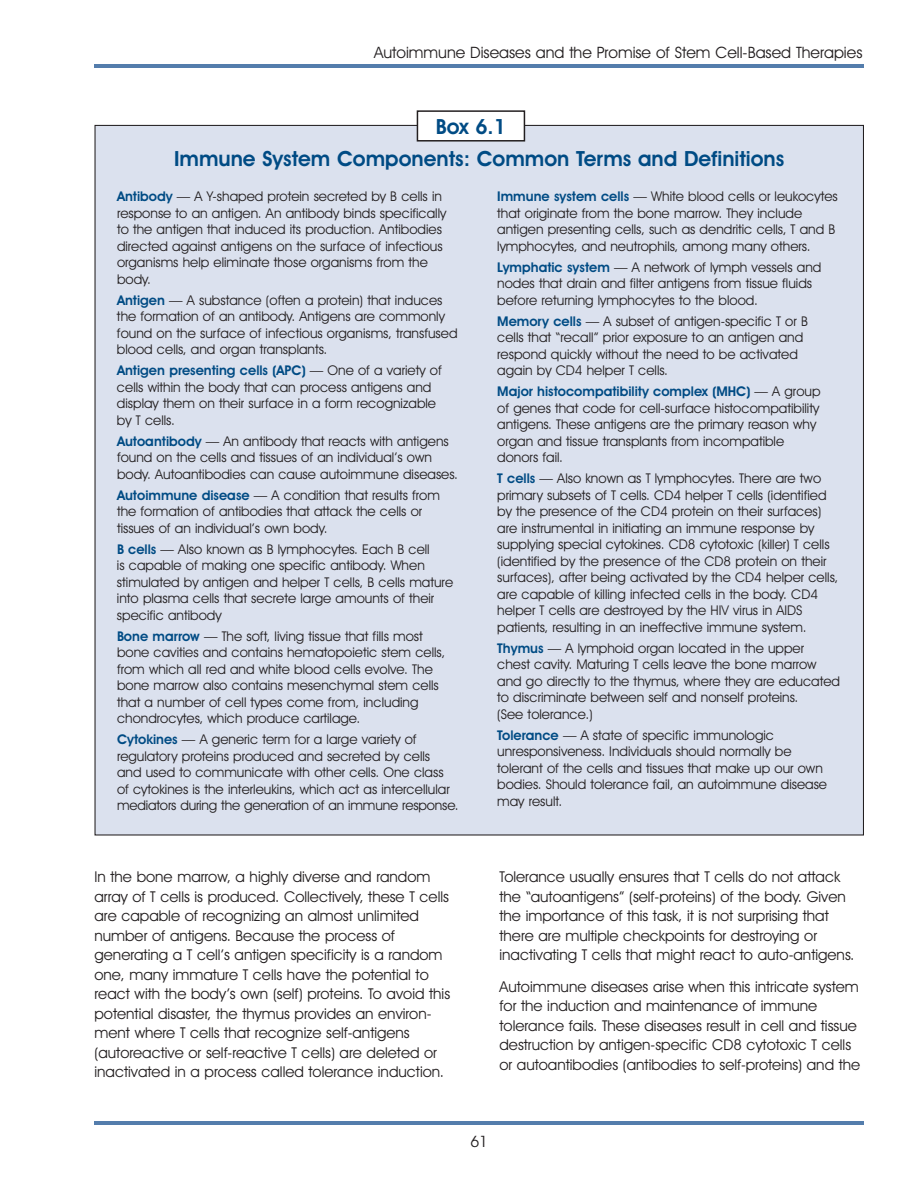
<style>
.page{position:relative;width:918px;height:1188px;background:#fff}
.page>*{position:absolute;margin:0;border:0;box-sizing:border-box;transform-origin:0 0}
.t1{font:600 21px "Avant Garde IT Cby BT";color:#004b84}
.t2{font:15.75px "Avant Garde IT Cby BT";color:#231f20}
.t3{font:15px/19.5px "Avant Garde IT Cby BT";color:#231f20}
.t4{font:13.5px/16.5px "Avant Garde IT Cby BT";color:#231f20}
.s1{font-weight:600;color:#004b84}
</style>
<div class="page">
<hr style="left:94px;top:1122px;width:770px;height:3px;background:#547dac">
<hr style="left:94px;top:64px;width:770px;height:4px;background:#547dac">
<div style="left:95px;top:125px;width:768px;height:710px;background:#dbe1ee"></div>
<div style="left:417px;top:111px;width:107px;height:30px;background:#fff"></div>
<div style="left:417px;top:110px;width:108px;height:32px;border:2px solid #231f20"></div>
<p class="t2" style="left:374px;top:47px;width:490px">Autoimmune Diseases and the Promise of Stem Cell-Based Therapies</p>
<h1 class="t1" style="left:436px;top:119px;width:71px">Box 6.1</h1>
<h1 class="t1" style="left:174px;top:152px;width:612px">Immune System Components: Common Terms and Definitions</h1>
<p class="t4" style="left:117px;top:190px;width:331px"><span class="s1">Antibody</span> — A Y-shaped protein secreted by B cells in response to an antigen. An antibody binds specifically to the antigen that induced its production. Antibodies directed against antigens on the surface of infectious organisms help eliminate those organisms from the body.</p>
<p class="t4" style="left:117px;top:293px;width:342px"><span class="s1">Antigen</span> — A substance (often a protein) that induces the formation of an antibody. Antigens are commonly found on the surface of infectious organisms, transfused blood cells, and organ transplants.</p>
<p class="t4" style="left:117px;top:364px;width:326px"><span class="s1">Antigen presenting cells (APC)</span> — One of a variety of cells within the body that can process antigens and display them on their surface in a form recognizable by T cells.</p>
<p class="t4" style="left:117px;top:434px;width:343px"><span class="s1">Autoantibody</span> — An antibody that reacts with antigens found on the cells and tissues of an individual’s own body. Autoantibodies can cause autoimmune diseases.</p>
<p class="t4" style="left:117px;top:488px;width:325px"><span class="s1">Autoimmune disease</span> — A condition that results from the formation of antibodies that attack the cells or tissues of an individual’s own body.</p>
<p class="t4" style="left:117px;top:542px;width:338px"><span class="s1">B cells</span> — Also known as B lymphocytes. Each B cell<br>is capable of making one specific antibody. When stimulated by antigen and helper T cells, B cells mature into plasma cells that secrete large amounts of their specific antibody</p>
<p class="t4" style="left:117px;top:629px;width:330px"><span class="s1">Bone marrow</span> — The soft, living tissue that fills most bone cavities and contains hematopoietic stem cells, from which all red and white blood cells evolve. The bone marrow also contains mesenchymal stem cells that a number of cell types come from, including chondrocytes, which produce cartilage.</p>
<p class="t4" style="left:117px;top:733px;width:343px"><span class="s1">Cytokines</span> — A generic term for a large variety of regulatory proteins produced and secreted by cells<br>and used to communicate with other cells. One class of cytokines is the interleukins, which act as intercellular mediators during the generation of an immune response.</p>
<p class="t4" style="left:497px;top:190px;width:342px"><span class="s1">Immune system cells</span> — White blood cells or leukocytes that originate from the bone marrow. They include antigen presenting cells, such as dendritic cells, T and B lymphocytes, and neutrophils, among many others.</p>
<p class="t4" style="left:497px;top:260px;width:326px"><span class="s1">Lymphatic system</span> — A network of lymph vessels and nodes that drain and filter antigens from tissue fluids before returning lymphocytes to the blood.</p>
<p class="t4" style="left:497px;top:314px;width:312px"><span class="s1">Memory cells</span> — A subset of antigen-specific T or B cells that “recall” prior exposure to an antigen and respond quickly without the need to be activated again by CD4 helper T cells.</p>
<p class="t4" style="left:497px;top:385px;width:325px"><span class="s1">Major histocompatibility complex (MHC)</span> — A group of genes that code for cell-surface histocompatibility antigens. These antigens are the primary reason why organ and tissue transplants from incompatible donors fail.</p>
<p class="t4" style="left:497px;top:472px;width:342px"><span class="s1">T cells</span> — Also known as T lymphocytes. There are two primary subsets of T cells. CD4 helper T cells (identified by the presence of the CD4 protein on their surfaces) are instrumental in initiating an immune response by supplying special cytokines. CD8 cytotoxic (killer) T cells (identified by the presence of the CD8 protein on their surfaces), after being activated by the CD4 helper cells, are capable of killing infected cells in the body. CD4 helper T cells are destroyed by the HIV virus in AIDS patients, resulting in an ineffective immune system.</p>
<p class="t4" style="left:497px;top:641px;width:344px"><span class="s1">Thymus</span> — A lymphoid organ located in the upper chest cavity. Maturing T cells leave the bone marrow and go directly to the thymus, where they are educated to discriminate between self and nonself proteins.<br>(See tolerance.)</p>
<p class="t4" style="left:497px;top:728px;width:331px"><span class="s1">Tolerance</span> — A state of specific immunologic unresponsiveness. Individuals should normally be tolerant of the cells and tissues that make up our own bodies. Should tolerance fail, an autoimmune disease may result.</p>
<p class="t3" style="left:94px;top:869px;width:357px">In the bone marrow, a highly diverse and random array of T cells is produced. Collectively, these T cells are capable of recognizing an almost unlimited number of antigens. Because the process of generating a T cell’s antigen specificity is a random one, many immature T cells have the potential to react with the body’s own (self) proteins. To avoid this potential disaster, the thymus provides an environ&shy;ment where T cells that recognize self-antigens (autoreactive or self-reactive T cells) are deleted or inactivated in a process called tolerance induction.</p>
<p class="t3" style="left:499px;top:869px;width:357px">Tolerance usually ensures that T cells do not attack the “autoantigens” (self-proteins) of the body. Given the importance of this task, it is not surprising that there are multiple checkpoints for destroying or inactivating T cells that might react to auto-antigens.</p>
<p class="t3" style="left:499px;top:978px;width:362px">Autoimmune diseases arise when this intricate system for the induction and maintenance of immune tolerance fails. These diseases result in cell and tissue destruction by antigen-specific CD8 cytotoxic T cells or autoantibodies (antibodies to self-proteins) and the</p>
<p class="t2" style="left:470px;top:1136px;width:19px">61</p>
</div>
